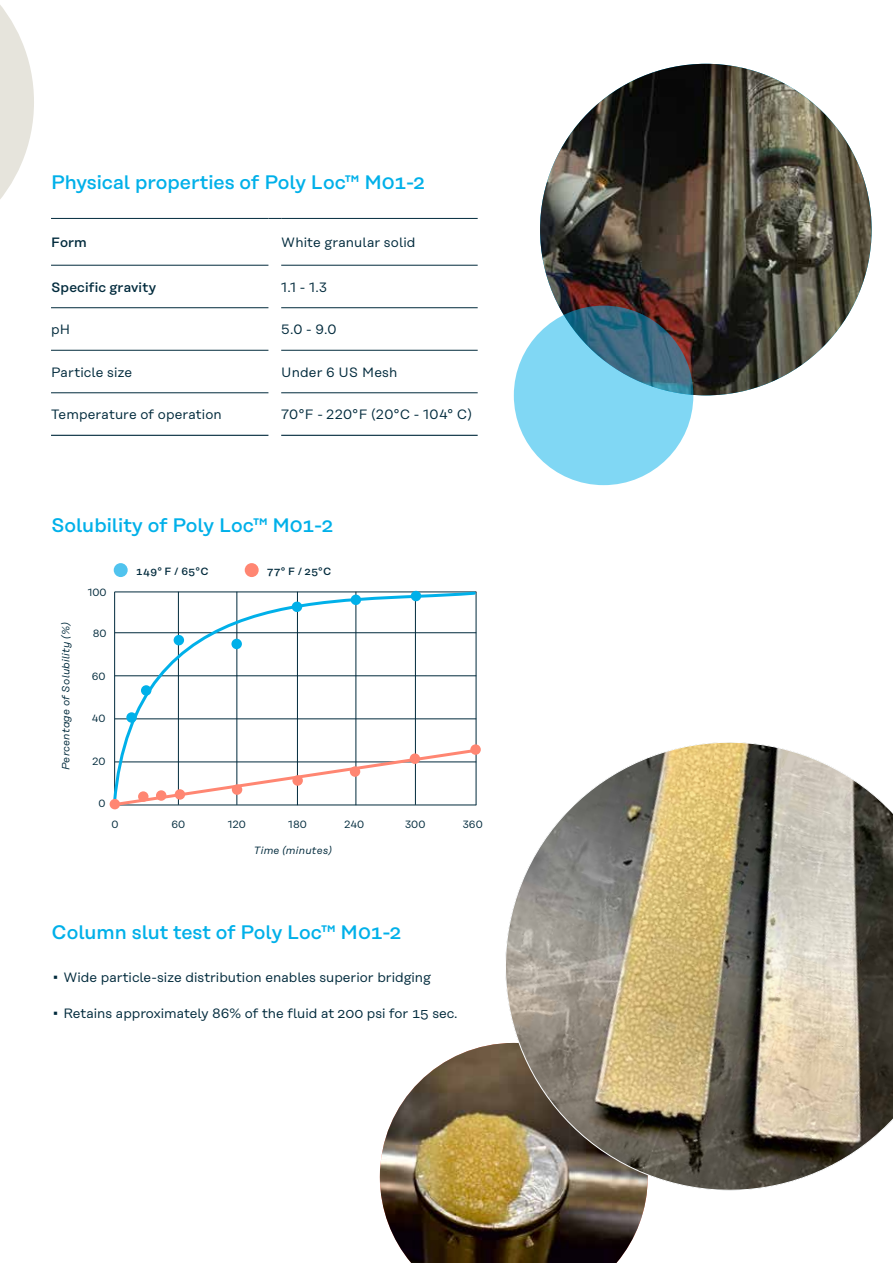
<style>
.page{position:relative;width:893px;height:1263px;background:#fff}
.page>*{position:absolute;margin:0;border:0;box-sizing:border-box;transform-origin:0 0}
.t1{font:500 19.5px "Rational Text";color:#00b0e9}
.t2{font:13.5px "Rational Text";color:#002a3c}
.t3{font:13.5px "Rational Text";letter-spacing:.02em;color:#002a3c}
.t4{font:500 13.5px "Rational Text";letter-spacing:.01em;color:#002a3c}
.t5{font:italic 10.5px "Rational Text";letter-spacing:.02em;color:#002a3c}
.t6{font:10.5px "Rational Text";color:#002a3c}
.t7{font:500 10.5px "Rational Text";letter-spacing:.04em;color:#002a3c}
</style>
<div class="page">
<img style="left:380px;top:1048px;width:262px;height:215px">
<img style="left:540px;top:64px;width:332px;height:331px;border-radius:166px">
<svg style="left:0;top:5px;width:34px;height:194px"></svg>
<hr style="left:51px;top:218px;width:217px;height:1px;background:#002a3c">
<svg style="left:268px;top:218px;width:13px;height:1px"></svg>
<hr style="left:281px;top:218px;width:197px;height:1px;background:#002a3c">
<hr style="left:51px;top:435px;width:217px;height:1px;background:#002a3c">
<hr style="left:281px;top:435px;width:197px;height:1px;background:#002a3c">
<hr style="left:51px;top:265px;width:217px;height:1px;background:#002a3c">
<hr style="left:281px;top:265px;width:197px;height:1px;background:#002a3c">
<hr style="left:51px;top:307px;width:217px;height:1px;background:#002a3c">
<hr style="left:281px;top:307px;width:197px;height:1px;background:#002a3c">
<hr style="left:281px;top:350px;width:197px;height:1px;background:#002a3c">
<hr style="left:51px;top:350px;width:217px;height:1px;background:#002a3c">
<hr style="left:51px;top:392px;width:217px;height:1px;background:#002a3c">
<hr style="left:281px;top:392px;width:197px;height:1px;background:#002a3c">
<div style="left:114px;top:563px;width:14px;height:14px;background:#50c3ee;border-radius:50%"></div>
<div style="left:245px;top:563px;width:14px;height:14px;background:#ff8672;border-radius:50%"></div>
<svg style="left:114px;top:590px;width:363px;height:157px"></svg>
<svg style="left:112px;top:747px;width:364px;height:60px"></svg>
<div style="left:110px;top:799px;width:10px;height:10px;background:#ff8672;border-radius:50%"></div>
<div style="left:126px;top:712px;width:11px;height:11px;background:#00b0e9;border-radius:50%"></div>
<div style="left:141px;top:685px;width:10px;height:11px;background:#00b0e9;border-radius:50%"></div>
<div style="left:174px;top:635px;width:10px;height:10px;background:#00b0e9;border-radius:50%"></div>
<div style="left:231px;top:639px;width:11px;height:10px;background:#00b0e9;border-radius:50%"></div>
<div style="left:292px;top:601px;width:10px;height:11px;background:#00b0e9;border-radius:50%"></div>
<div style="left:351px;top:595px;width:10px;height:10px;background:#00b0e9;border-radius:50%"></div>
<div style="left:411px;top:591px;width:10px;height:10px;background:#00b0e9;border-radius:50%"></div>
<div style="left:138px;top:791px;width:11px;height:11px;background:#ff8672;border-radius:50%"></div>
<div style="left:156px;top:790px;width:10px;height:11px;background:#ff8672;border-radius:50%"></div>
<div style="left:175px;top:789px;width:10px;height:11px;background:#ff8672;border-radius:50%"></div>
<div style="left:232px;top:784px;width:10px;height:11px;background:#ff8672;border-radius:50%"></div>
<div style="left:292px;top:775px;width:11px;height:11px;background:#ff8672;border-radius:50%"></div>
<div style="left:350px;top:766px;width:10px;height:11px;background:#ff8672;border-radius:50%"></div>
<div style="left:410px;top:753px;width:10px;height:11px;background:#ff8672;border-radius:50%"></div>
<div style="left:470px;top:744px;width:11px;height:11px;background:#ff8672;border-radius:50%"></div>
<img style="left:476px;top:713px;width:417px;height:505px">
<svg style="left:514px;top:306px;width:179px;height:179px;fill:#80d7f4"></svg>
<h1 class="t1" style="left:51px;top:171px;width:375px">Physical properties of Poly Loc™ M01-2</h1>
<p class="t4" style="left:51px;top:235px;width:37px">Form</p>
<p class="t2" style="left:281px;top:235px;width:136px">White granular solid</p>
<p class="t4" style="left:51px;top:279px;width:107px">Specific gravity</p>
<p class="t2" style="left:281px;top:279px;width:47px">1.1 - 1.3</p>
<p class="t2" style="left:51px;top:322px;width:21px">pH</p>
<p class="t2" style="left:281px;top:322px;width:57px">5.0 - 9.0</p>
<p class="t2" style="left:51px;top:364px;width:83px">Particle size</p>
<p class="t2" style="left:281px;top:364px;width:118px">Under 6 US Mesh</p>
<p class="t2" style="left:51px;top:407px;width:172px">Temperature of operation</p>
<p class="t3" style="left:281px;top:407px;width:192px">70°F - 220°F (20°C - 104° C)</p>
<h1 class="t1" style="left:51px;top:514px;width:284px">Solubility of Poly Loc™ M01-2</h1>
<p class="t5" style="left:60px;top:770px;width:150px;rotate:-90deg">Percentage of Solubility (%)</p>
<p class="t6" style="left:88px;top:586px;width:20px">100</p>
<p class="t6" style="left:93px;top:627px;width:15px">80</p>
<p class="t6" style="left:92px;top:670px;width:15px">60</p>
<p class="t6" style="left:92px;top:712px;width:15px">40</p>
<p class="t6" style="left:92px;top:755px;width:15px">20</p>
<p class="t6" style="left:98px;top:797px;width:9px">0</p>
<p class="t7" style="left:136px;top:565px;width:74px">149° F / 65°C</p>
<p class="t7" style="left:267px;top:565px;width:66px">77° F / 25°C</p>
<p class="t6" style="left:111px;top:818px;width:9px">0</p>
<p class="t6" style="left:171px;top:818px;width:15px">60</p>
<p class="t6" style="left:228px;top:818px;width:19px">120</p>
<p class="t6" style="left:288px;top:818px;width:20px">180</p>
<p class="t6" style="left:345px;top:818px;width:21px">240</p>
<p class="t6" style="left:405px;top:818px;width:22px">300</p>
<p class="t6" style="left:463px;top:818px;width:22px">360</p>
<p class="t5" style="left:254px;top:844px;width:79px">Time (minutes)</p>
<h1 class="t1" style="left:51px;top:921px;width:351px">Column slut test of Poly Loc™ M01-2</h1>
<p class="t2" style="left:51px;top:970px;width:381px">▪ Wide particle-size distribution enables superior bridging</p>
<p class="t2" style="left:51px;top:1006px;width:407px">▪ Retains approximately 86% of the fluid at 200 psi for 15 sec.</p>
</div>
